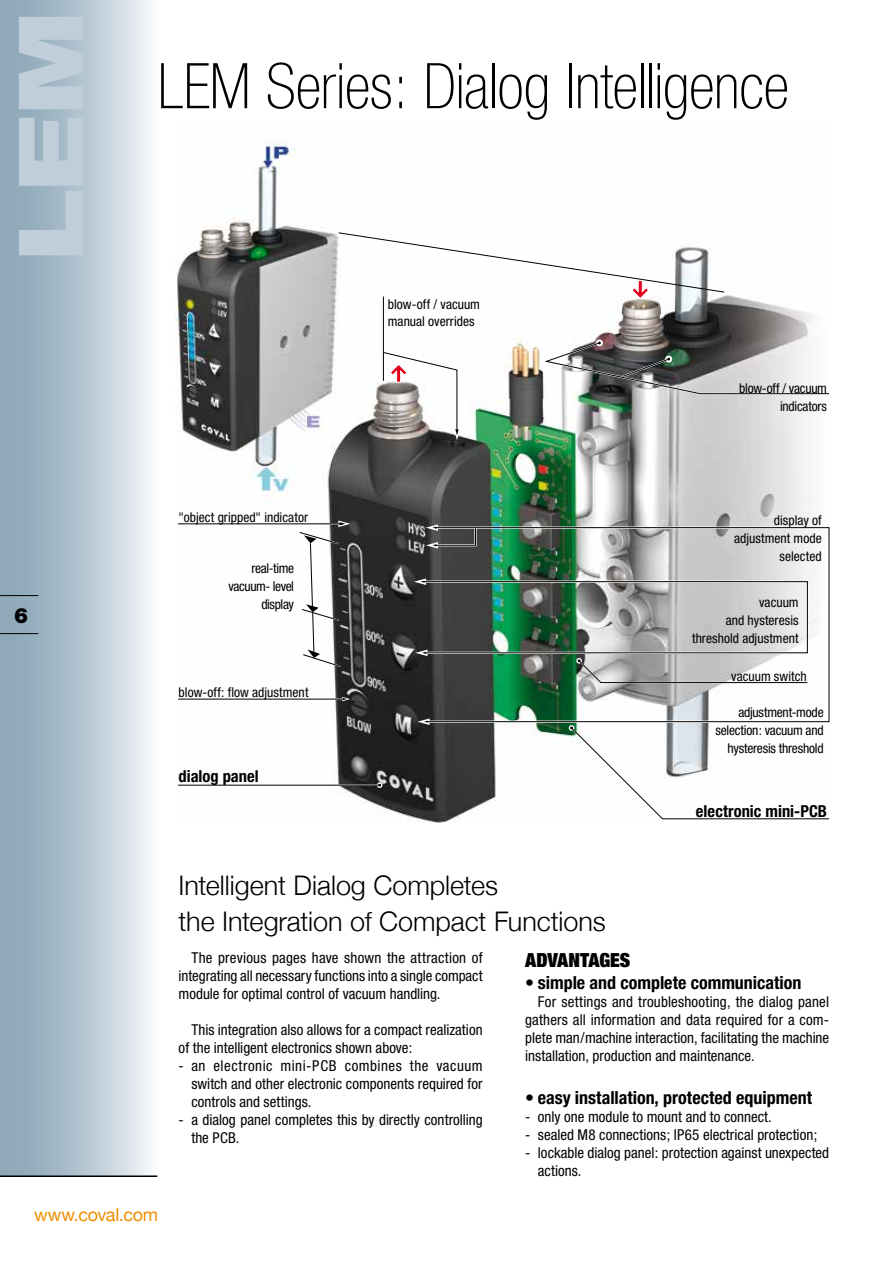
<style>
.page{position:relative;width:893px;height:1263px;background:#fff}
.page>*{position:absolute;margin:0;border:0;box-sizing:border-box;transform-origin:0 0}
.t1{font:900 expanded 89.7px "Helvetica Neue";color:#bfced8}
.t2{font:100 condensed 63px "Helvetica Neue";letter-spacing:-.01em;color:#000}
.t3{font:300 27px/36px "Helvetica Neue";letter-spacing:-.005em;color:#000}
.t4{font:900 21px "Helvetica Neue";color:#000}
.t5{font:900 expanded 19.5px "Helvetica Neue";letter-spacing:-.005em;color:#000}
.t6{font:700 condensed 18px "Helvetica Neue";color:#000}
.t7{font:18px "Helvetica Neue";letter-spacing:-.01em;color:#f18e00}
.t8{font:700 condensed 16.5px "Helvetica Neue";color:#000}
.t9{font:condensed 15px/18px "Helvetica Neue";color:#000;text-align:justify}
.t10{font:condensed 13.5px/18px "Helvetica Neue";color:#000;text-align:right}
.t11{font:condensed 13.5px/18px "Helvetica Neue";letter-spacing:-.03em;color:#000;text-align:right}
</style>
<div class="page">
<img style="left:176px;top:139px;width:635px;height:684px">
<hr style="left:178px;top:698px;width:166px;height:2px;background:#fff">
<hr style="left:178px;top:699px;width:166px;height:1px;background:#000">
<svg style="left:342px;top:697px;width:8px;height:4px"></svg>
<svg style="left:425px;top:525px;width:405px;height:199px"></svg>
<svg style="left:427px;top:527px;width:403px;height:195px"></svg>
<svg style="left:417px;top:718px;width:13px;height:7px"></svg>
<svg style="left:426px;top:524px;width:52px;height:24px"></svg>
<svg style="left:414px;top:578px;width:396px;height:106px;background:#87948d"></svg>
<svg style="left:568px;top:725px;width:261px;height:95px"></svg>
<hr style="left:178px;top:784px;width:202px;height:2px;background:#fff">
<hr style="left:178px;top:785px;width:202px;height:1px;background:#000">
<svg style="left:377px;top:782px;width:5px;height:6px"></svg>
<svg style="left:338px;top:232px;width:491px;height:208px"></svg>
<hr style="left:178px;top:523px;width:162px;height:2px;background:#fff">
<hr style="left:178px;top:523px;width:162px;height:1px;background:#000">
<svg style="left:298px;top:520px;width:52px;height:148px"></svg>
<div style="left:0;top:0;width:157px;height:1176px;background:linear-gradient(to right,#7f9db0,#eff3f6)"></div>
<hr style="left:0;top:0;width:2px;height:1176px;background:#8ea8b8">
<hr style="left:0;top:1175px;width:157px;height:2px;background:#000">
<hr style="left:0;top:595px;width:38px;height:1px;background:#000">
<hr style="left:0;top:633px;width:38px;height:1px;background:#000">
<h1 class="t1" style="left:-8px;top:261px;width:252px;rotate:-90deg">LEM</h1>
<h3 class="t4" style="left:14px;top:602px;width:16px">6</h3>
<h2 class="t2" style="left:157px;top:51px;width:633px">LEM Series: Dialog Intelligence</h2>
<p class="t10" style="left:179px;top:508px;width:131px">"object gripped" indicator</p>
<p class="t11" style="left:228px;top:559px;width:67px">real-time vacuum- level display</p>
<p class="t10" style="left:179px;top:683px;width:131px">blow-off: flow adjustment</p>
<p class="t8" style="left:179px;top:766px;width:82px">dialog panel</p>
<p class="t10" style="left:388px;top:296px;width:94px;line-height:16.5px;text-align:left">blow-off / vacuum manual overrides</p>
<p class="t10" style="left:739px;top:379px;width:89px">blow-off / vacuum indicators</p>
<p class="t10" style="left:734px;top:511px;width:89px">display of adjustment mode selected</p>
<p class="t10" style="left:692px;top:593px;width:108px">vacuum<br>and hysteresis threshold adjustment</p>
<p class="t10" style="left:731px;top:667px;width:77px">vacuum switch</p>
<p class="t10" style="left:715px;top:703px;width:110px">adjustment-mode selection: vacuum and hysteresis threshold</p>
<p class="t8" style="left:696px;top:801px;width:133px">electronic mini-PCB</p>
<h3 class="t3" style="left:179px;top:865px;width:429px">Intelligent Dialog Completes<br>the Integration of Compact Functions</h3>
<p class="t9" style="left:179px;top:949px;width:305px;text-indent:13px">The previous pages have shown the attraction of integrating all necessary functions into a single compact module for optimal control of vacuum handling.</p>
<p class="t9" style="left:179px;top:1021px;width:306px;text-indent:13px">This integration also allows for a compact realization of the intelligent electronics shown above:</p>
<p class="t9" style="left:191px;top:1057px;width:293px;text-indent:-13px">- an electronic mini-PCB combines the vacuum switch and other electronic components required for controls and settings.</p>
<p class="t9" style="left:191px;top:1111px;width:293px;text-indent:-13px">- a dialog panel completes this by directly controlling the PCB.</p>
<h3 class="t5" style="left:525px;top:948px;width:107px">ADVANTAGES</h3>
<p class="t6" style="left:525px;top:971px;width:278px">• simple and complete communication</p>
<p class="t9" style="left:525px;top:992px;width:306px;text-indent:13px">For settings and troubleshooting, the dialog panel gathers all information and data required for a com&shy;plete man/machine interaction, facilitating the machine installation, production and maintenance.</p>
<p class="t6" style="left:525px;top:1087px;width:288px">• easy installation, protected equipment</p>
<p class="t9" style="left:525px;top:1108px;width:248px">- only one module to mount and to connect.</p>
<p class="t9" style="left:525px;top:1126px;width:294px">- sealed M8 connections; IP65 electrical protection;</p>
<p class="t9" style="left:538px;top:1144px;width:293px;text-indent:-13px">- lockable dialog panel: protection against unexpected actions.</p>
<p class="t7" style="left:34px;top:1201px;width:126px">www.coval.com</p>
</div>
